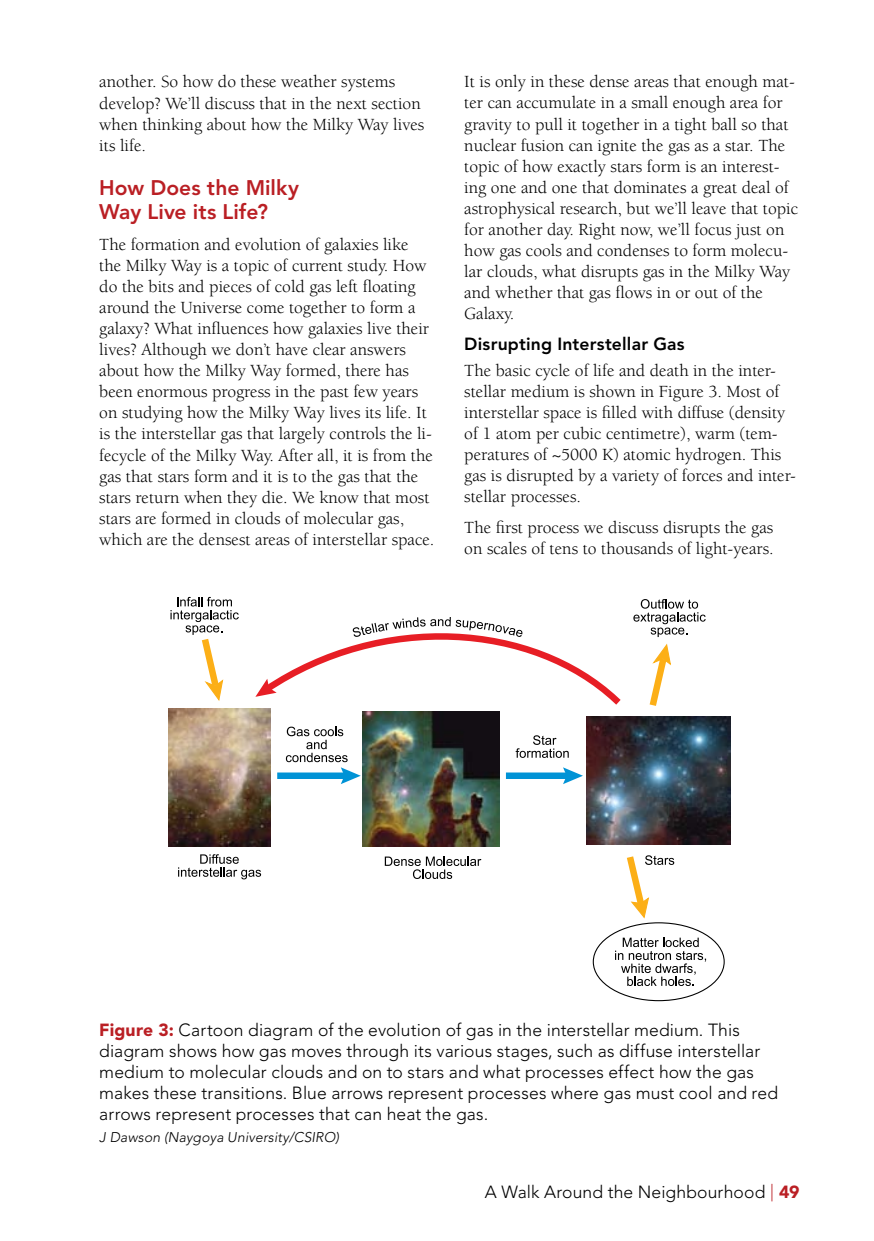
<style>
.page{position:relative;width:874px;height:1241px;background:#fff}
.page>*{position:absolute;margin:0;border:0;box-sizing:border-box;transform-origin:0 0}
.t1{font:800 21px/24.5px "Avenir LT";color:#ba1f24}
.t2{font:17.5px/21px "Berkeley LT";color:#000}
.t3{font:300 17.5px/21px "Avenir LT";letter-spacing:.005em;color:#000}
.t4{font:800 17.5px "Avenir LT";letter-spacing:.01em;color:#000}
.t5{font:italic 300 14px "Avenir LT";letter-spacing:.01em;color:#000}
.s1{font-weight:900;color:#ba1f24}
.s2{color:#ba1f24}
</style>
<div class="page">
<img style="left:586px;top:716px;width:144px;height:128px">
<img style="left:363px;top:711px;width:136px;height:134px">
<img style="left:168px;top:708px;width:102px;height:138px">
<div style="left:277px;top:772px;width:69px;height:6px;background:#0093d6"></div>
<svg style="left:286px;top:726px;width:74px;height:58px"></svg>
<div style="left:505px;top:772px;width:63px;height:6px;background:#0093d6"></div>
<svg style="left:562px;top:767px;width:20px;height:17px"></svg>
<svg style="left:515px;top:735px;width:53px;height:22px"></svg>
<svg style="left:178px;top:854px;width:83px;height:25px"></svg>
<svg style="left:384px;top:856px;width:97px;height:22px"></svg>
<svg style="left:627px;top:855px;width:47px;height:64px"></svg>
<svg style="left:615px;top:937px;width:90px;height:48px"></svg>
<svg style="left:170px;top:597px;width:69px;height:104px"></svg>
<svg style="left:633px;top:599px;width:72px;height:107px"></svg>
<svg style="left:255px;top:617px;width:366px;height:92px"></svg>
<p class="t2" style="left:99px;top:72px;width:326px">another. So how do these weather systems develop? We’ll discuss that in the next section when thinking about how the Milky Way lives its life.</p>
<p class="t1" style="left:99px;top:175px;width:201px">How Does the Milky<br>Way Live its Life?</p>
<p class="t2" style="left:99px;top:235px;width:336px">The formation and evolution of galaxies like the Milky Way is a topic of current study. How do the bits and pieces of cold gas left floating around the Universe come together to form a galaxy? What influences how galaxies live their lives? Although we don’t have clear answers about how the Milky Way formed, there has been enormous progress in the past few years on studying how the Milky Way lives its life. It is the interstellar gas that largely controls the li&shy;fecycle of the Milky Way. After all, it is from the gas that stars form and it is to the gas that the stars return when they die. We know that most stars are formed in clouds of molecular gas, which are the densest areas of interstellar space.</p>
<p class="t2" style="left:464px;top:72px;width:335px">It is only in these dense areas that enough mat&shy;ter can accumulate in a small enough area for gravity to pull it together in a tight ball so that nuclear fusion can ignite the gas as a star. The topic of how exactly stars form is an interest&shy;ing one and one that dominates a great deal of astrophysical research, but we’ll leave that topic for another day. Right now, we’ll focus just on how gas cools and condenses to form molecu&shy;lar clouds, what disrupts gas in the Milky Way and whether that gas flows in or out of the Galaxy.</p>
<p class="t4" style="left:464px;top:333px;width:222px">Disrupting Interstellar Gas</p>
<p class="t2" style="left:464px;top:360px;width:333px">The basic cycle of life and death in the inter&shy;stellar medium is shown in Figure 3. Most of interstellar space is filled with diffuse (density of 1 atom per cubic centimetre), warm (tem&shy;peratures of ~5000 K) atomic hydrogen. This gas is disrupted by a variety of forces and inter&shy;stellar processes.</p>
<p class="t2" style="left:464px;top:517px;width:311px">The first process we discuss disrupts the gas on scales of tens to thousands of light-years.</p>
<p class="t3" style="left:99px;top:1019px;width:680px"><span class="s1">Figure 3:</span> Cartoon diagram of the evolution of gas in the interstellar medium. This diagram shows how gas moves through its various stages, such as diffuse interstellar medium to molecular clouds and on to stars and what processes effect how the gas makes these transitions. Blue arrows represent processes where gas must cool and red arrows represent processes that can heat the gas.</p>
<p class="t5" style="left:99px;top:1128px;width:241px">J Dawson (Naygoya University/CSIRO)</p>
<p class="t3" style="left:484px;top:1181px;width:316px">A Walk Around the Neighbourhood <span class="s2">|</span> <span class="s1">49</span></p>
</div>
